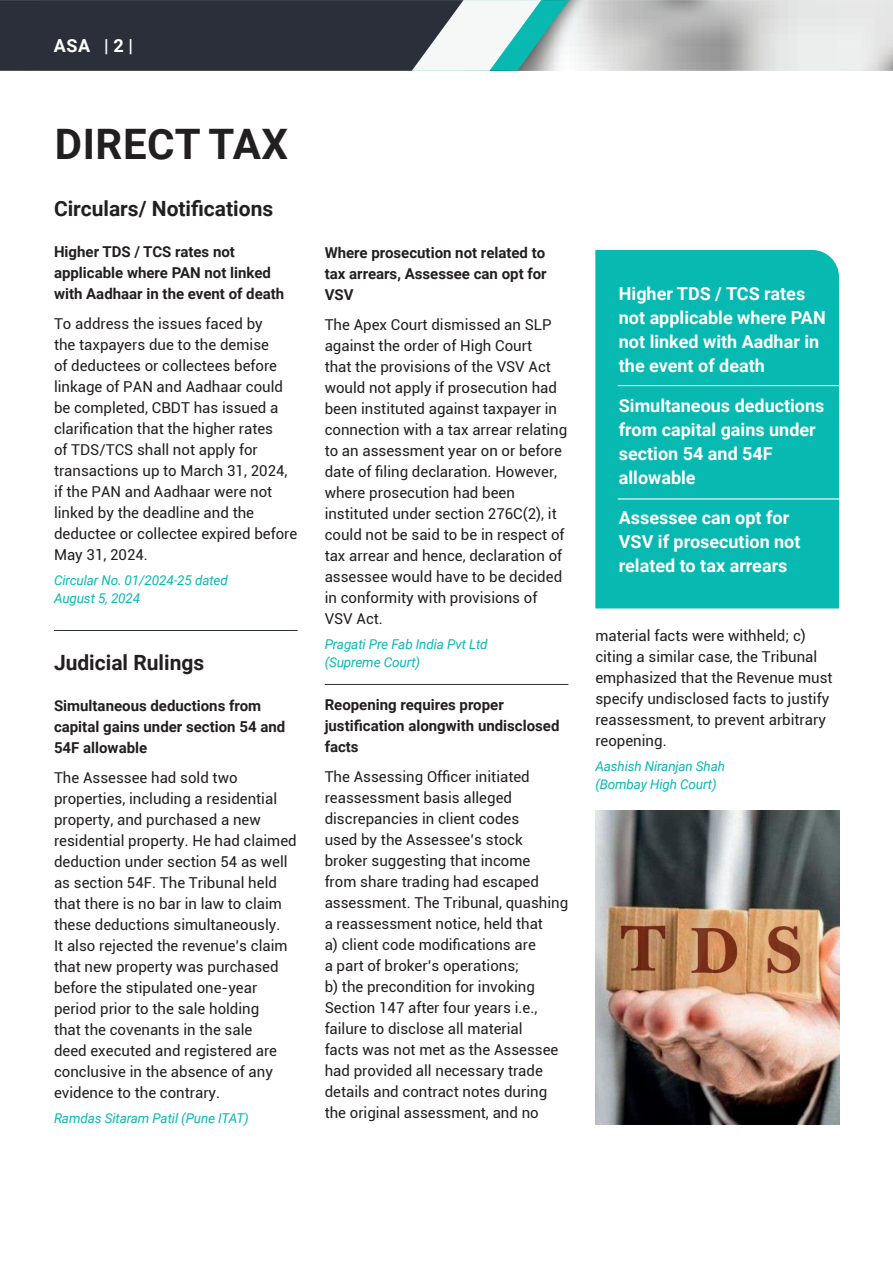
<style>
.page{position:relative;width:893px;height:1263px;background:#fff}
.page>*{position:absolute;margin:0;border:0;box-sizing:border-box;transform-origin:0 0}
.t1{font:700 42px "Roboto";letter-spacing:.015em;color:#231f20}
.t2{font:700 21px "Roboto";color:#231f20}
.t3{font:700 18px/24px "Roboto";color:#fff}
.t4{font:15px/21px "Roboto";color:#231f20}
.t5{font:700 15px/21px "Roboto";color:#231f20}
.t6{font:italic 13.5px/18px "Roboto";letter-spacing:-.01em;color:#08b9b1}
</style>
<div class="page">
<svg style="left:0;top:0;width:893px;height:71px"></svg>
<hr style="left:54px;top:630px;width:244px;height:1px;background:#2a2f3a">
<hr style="left:325px;top:684px;width:243px;height:1px;background:#2a2f3a">
<div style="left:595px;top:250px;width:244px;height:358px;background:#08b9b1"></div>
<hr style="left:618px;top:385px;width:228px;height:1px;background:#fff">
<hr style="left:618px;top:498px;width:228px;height:1px;background:#fff">
<img style="left:595px;top:811px;width:244px;height:314px">
<p class="t3" style="left:54px;top:33px;width:81px">ASA | 2 |</p>
<h1 class="t1" style="left:55px;top:115px;width:235px">DIRECT TAX</h1>
<h2 class="t2" style="left:54px;top:194px;width:221px">Circulars/ Notifications</h2>
<p class="t5" style="left:54px;top:241px;width:232px">Higher TDS / TCS rates not applicable where PAN not linked with Aadhaar in the event of death</p>
<p class="t4" style="left:54px;top:312px;width:245px">To address the issues faced by<br>the taxpayers due to the demise<br>of deductees or collectees before linkage of PAN and Aadhaar could be completed, CBDT has issued a clarification that the higher rates<br>of TDS/TCS shall not apply for transactions up to March 31, 2024, if the PAN and Aadhaar were not linked by the deadline and the deductee or collectee expired before<br>May 31, 2024.</p>
<p class="t6" style="left:54px;top:570px;width:175px">Circular No. 01/2024-25 dated<br>August 5, 2024</p>
<h2 class="t2" style="left:54px;top:648px;width:152px">Judicial Rulings</h2>
<p class="t5" style="left:54px;top:695px;width:233px">Simultaneous deductions from capital gains under section 54 and<br>54F allowable</p>
<p class="t4" style="left:54px;top:767px;width:244px">The Assessee had sold two properties, including a residential property, and purchased a new residential property. He had claimed deduction under section 54 as well as section 54F. The Tribunal held that there is no bar in law to claim these deductions simultaneously.<br>It also rejected the revenue’s claim that new property was purchased before the stipulated one-year period prior to the sale holding<br>that the covenants in the sale<br>deed executed and registered are conclusive in the absence of any evidence to the contrary.</p>
<p class="t6" style="left:54px;top:1108px;width:196px">Ramdas Sitaram Patil (Pune ITAT)</p>
<p class="t5" style="left:325px;top:242px;width:224px;text-align:justify">Where prosecution not related to tax arrears, Assessee can opt for VSV</p>
<p class="t4" style="left:325px;top:313px;width:244px">The Apex Court dismissed an SLP against the order of High Court<br>that the provisions of the VSV Act would not apply if prosecution had been instituted against taxpayer in connection with a tax arrear relating to an assessment year on or before date of filing declaration. However, where prosecution had been instituted under section 276C(2), it could not be said to be in respect of tax arrear and hence, declaration of assessee would have to be decided in conformity with provisions of<br>VSV Act.</p>
<p class="t6" style="left:325px;top:634px;width:165px">Pragati Pre Fab India Pvt Ltd (Supreme Court)</p>
<p class="t5" style="left:325px;top:694px;width:236px">Reopening requires proper justification alongwith undisclosed facts</p>
<p class="t4" style="left:325px;top:765px;width:245px">The Assessing Officer initiated reassessment basis alleged discrepancies in client codes<br>used by the Assessee’s stock broker suggesting that income<br>from share trading had escaped assessment. The Tribunal, quashing a reassessment notice, held that<br>a) client code modifications are<br>a part of broker’s operations;<br>b) the precondition for invoking<br>Section 147 after four years i.e., failure to disclose all material<br>facts was not met as the Assessee had provided all necessary trade details and contract notes during the original assessment, and no</p>
<p class="t3" style="left:619px;top:281px;width:208px">Higher TDS / TCS rates not applicable where PAN not linked with Aadhar in the event of death</p>
<p class="t3" style="left:619px;top:393px;width:207px">Simultaneous deductions from capital gains under section 54 and 54F allowable</p>
<p class="t3" style="left:619px;top:505px;width:183px">Assessee can opt for<br>VSV if prosecution not related to tax arrears</p>
<p class="t4" style="left:595px;top:625px;width:239px">material facts were withheld; c) citing a similar case, the Tribunal emphasized that the Revenue must specify undisclosed facts to justify reassessment, to prevent arbitrary reopening.</p>
<p class="t6" style="left:595px;top:757px;width:131px">Aashish Niranjan Shah (Bombay High Court)</p>
</div>
